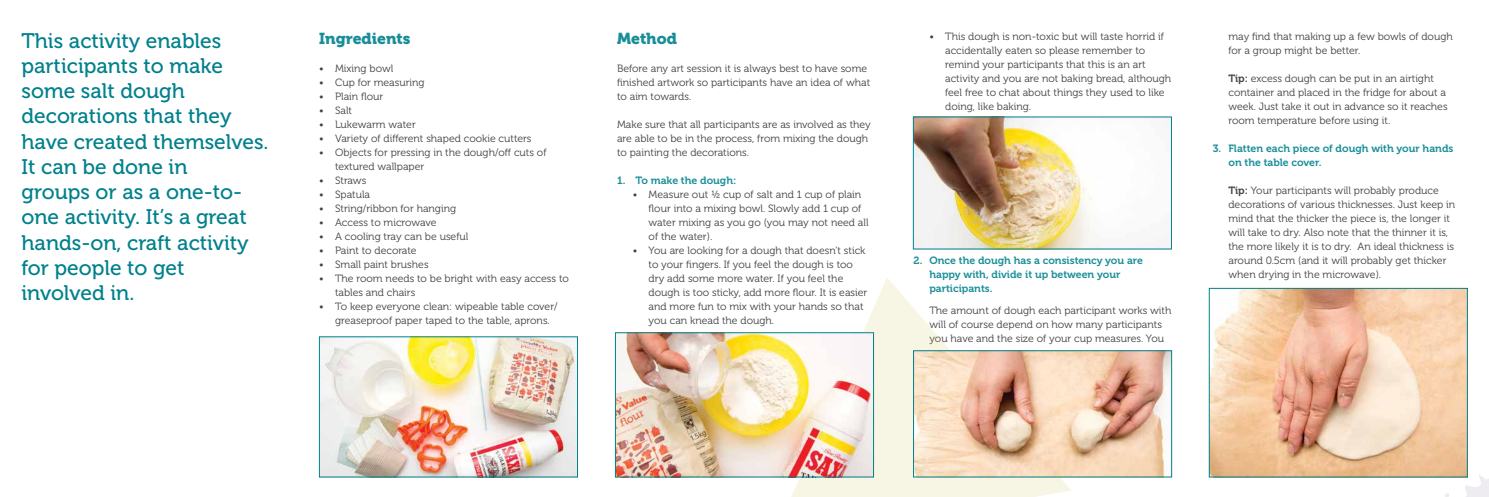
<style>
.page{position:relative;width:1489px;height:497px;background:#fff}
.page>*{position:absolute;margin:0;border:0;box-sizing:border-box;transform-origin:0 0}
.t1{font:21px/25.2px "Museo 500";color:#00818c}
.t2{font:15.75px "Museo 900";color:#1a8e98}
.t3{font:10.5px/14px "Museo 300";color:#414042}
.t4{font:10.5px/14px "Museo 700";color:#1a8e98}
.s1{font-family:"Museo 700"}
</style>
<div class="page">
<svg style="left:770px;top:278px;width:301px;height:218px"></svg>
<img style="left:321px;top:338px;width:254px;height:136px">
<img style="left:617px;top:334px;width:254px;height:140px">
<div style="left:615px;top:332px;width:258px;height:144px;border:1px solid #00818c"></div>
<img style="left:915px;top:352px;width:254px;height:122px">
<div style="left:913px;top:350px;width:258px;height:126px;border:1px solid #00818c"></div>
<img style="left:1211px;top:290px;width:254px;height:184px">
<div style="left:1209px;top:288px;width:258px;height:188px;border:1px solid #00818c"></div>
<img style="left:915px;top:119px;width:246px;height:128px">
<svg style="left:1219px;top:437px;width:269px;height:59px"></svg>
<h1 class="t1" style="left:21px;top:28px;width:248px">This activity enables participants to make some salt dough decorations that they have created themselves.<br>It can be done in<br>groups or as a one-to&shy;one activity. It’s a great hands-on, craft activity for people to get involved in.</h1>
<h2 class="t2" style="left:319px;top:29px;width:93px">Ingredients</h2>
<p class="t3" style="left:319px;top:61px;width:75px">• Mixing bowl</p>
<p class="t3" style="left:319px;top:75px;width:107px">• Cup for measuring</p>
<p class="t3" style="left:319px;top:89px;width:66px">• Plain flour</p>
<p class="t3" style="left:319px;top:103px;width:34px">• Salt</p>
<p class="t3" style="left:319px;top:117px;width:98px">• Lukewarm water</p>
<p class="t3" style="left:319px;top:131px;width:214px">• Variety of different shaped cookie cutters</p>
<p class="t3" style="left:335px;top:145px;width:213px;text-indent:-16px">• Objects for pressing in the dough/off cuts of textured wallpaper</p>
<p class="t3" style="left:319px;top:173px;width:48px">• Straws</p>
<p class="t3" style="left:319px;top:187px;width:52px">• Spatula</p>
<p class="t3" style="left:319px;top:201px;width:138px">• String/ribbon for hanging</p>
<p class="t3" style="left:319px;top:215px;width:119px">• Access to microwave</p>
<p class="t3" style="left:319px;top:229px;width:151px">• A cooling tray can be useful</p>
<p class="t3" style="left:319px;top:243px;width:99px">• Paint to decorate</p>
<p class="t3" style="left:319px;top:257px;width:111px">• Small paint brushes</p>
<p class="t3" style="left:335px;top:271px;width:235px;text-indent:-16px">• The room needs to be bright with easy access to tables and chairs</p>
<p class="t3" style="left:335px;top:299px;width:224px;text-indent:-16px">• To keep everyone clean: wipeable table cover/ greaseproof paper taped to the table, aprons.</p>
<h2 class="t2" style="left:617px;top:29px;width:61px">Method</h2>
<p class="t3" style="left:617px;top:61px;width:254px">Before any art session it is always best to have some finished artwork so participants have an idea of what to aim towards.</p>
<p class="t3" style="left:617px;top:117px;width:255px">Make sure that all participants are as involved as they are able to be in the process, from mixing the dough to painting the decorations.</p>
<p class="t4" style="left:617px;top:173px;width:121px">1. To make the dough:</p>
<p class="t3" style="left:648px;top:187px;width:221px;text-indent:-16px">• Measure out ½ cup of salt and 1 cup of plain flour into a mixing bowl. Slowly add 1 cup of water mixing as you go (you may not need all of the water).</p>
<p class="t3" style="left:648px;top:243px;width:220px;text-indent:-16px">• You are looking for a dough that doesn’t stick to your fingers. If you feel the dough is too dry add some more water. If you feel the dough is too sticky, add more flour. It is easier and more fun to mix with your hands so that you can knead the dough.</p>
<p class="t3" style="left:945px;top:29px;width:228px;text-indent:-16px">• This dough is non-toxic but will taste horrid if accidentally eaten so please remember to remind your participants that this is an art activity and you are not baking bread, although feel free to chat about things they used to like doing, like baking.</p>
<p class="t4" style="left:929px;top:253px;width:215px;text-indent:-16px">2. Once the dough has a consistency you are happy with, divide it up between your participants.</p>
<p class="t3" style="left:929px;top:303px;width:243px">The amount of dough each participant works with will of course depend on how many participants you have and the size of your cup measures. You</p>
<p class="t3" style="left:1228px;top:29px;width:226px">may find that making up a few bowls of dough for a group might be better.</p>
<p class="t3" style="left:1228px;top:71px;width:221px"><span class="s1">Tip:</span> excess dough can be put in an airtight container and placed in the fridge for about a week. Just take it out in advance so it reaches room temperature before using it.</p>
<p class="t4" style="left:1228px;top:141px;width:226px;text-indent:-16px">3. Flatten each piece of dough with your hands on the table cover.</p>
<p class="t3" style="left:1228px;top:183px;width:228px"><span class="s1">Tip:</span> Your participants will probably produce decorations of various thicknesses. Just keep in mind that the thicker the piece is, the longer it will take to dry. Also note that the thinner it is, the more likely it is to dry. An ideal thickness is around 0.5cm (and it will probably get thicker when drying in the microwave).</p>
</div>
